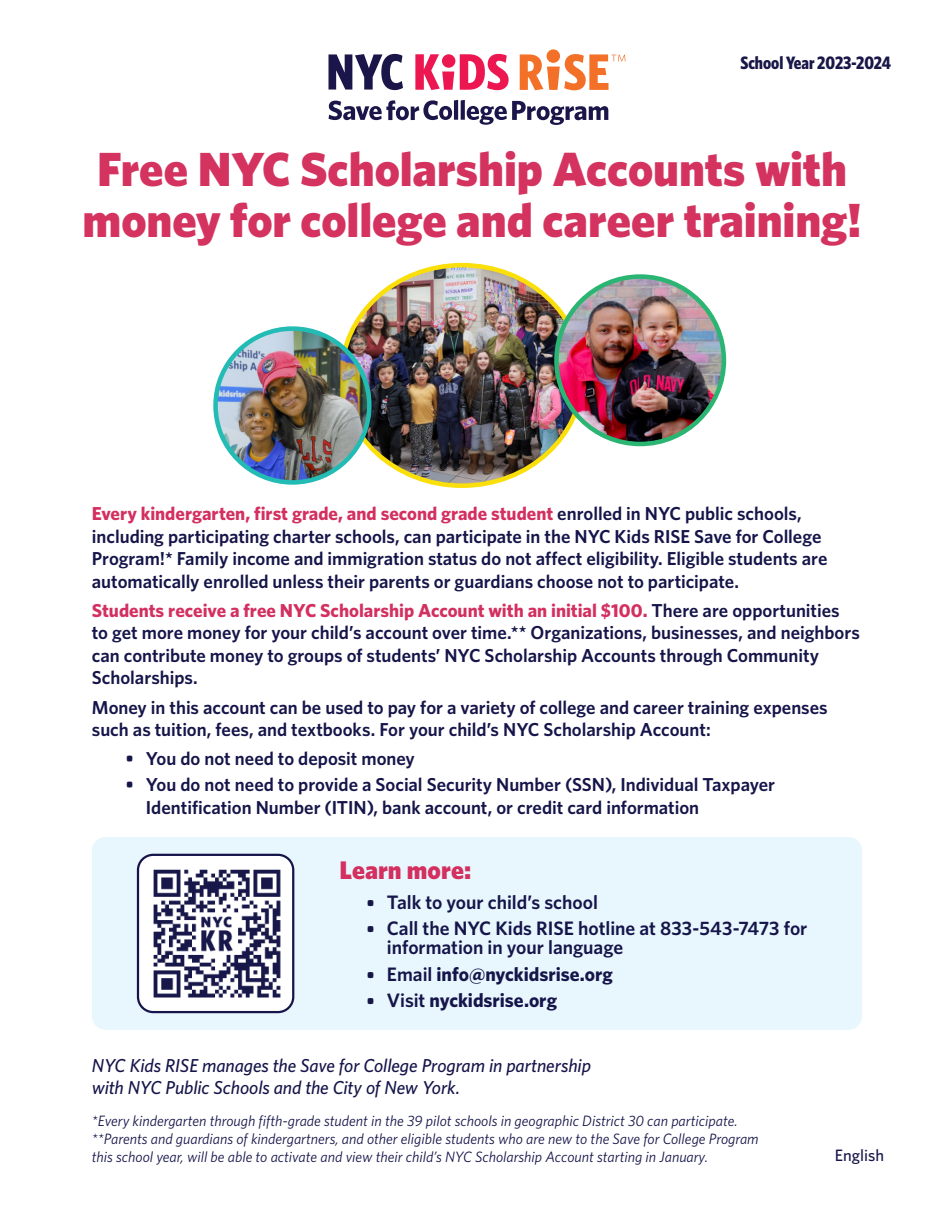
<style>
.page{position:relative;width:945px;height:1215px;background:#fff}
.page>*{position:absolute;margin:0;border:0;box-sizing:border-box;transform-origin:0 0}
.t1{font:900 48px/51px "Whitney";color:#d4335f;text-align:center}
.t2{font:900 25.5px "Whitney";color:#d32f5f}
.t3{font:600 19.5px/19.5px "Whitney";color:#15154a}
.t4{font:700 19.5px "Whitney";color:#15154a}
.t5{font:600 18.75px/22.5px "Whitney";color:#15154a}
.t6{font:italic 500 18.75px/22.5px "Whitney";letter-spacing:-.005em;color:#15154a}
.t7{font:700 18px "Whitney Condensed";color:#191748}
.t8{font:500 16.5px "Whitney";color:#15154a}
.t9{font:italic 15px/18px "Whitney";color:#15154a}
.s1{font-weight:700;color:#d32f5f}
.s2{font-weight:700;font-size:17.25px}
.s3{font-size:17.25px}
.s4{font-weight:600}
</style>
<div class="page">
<div style="left:92px;top:837px;width:770px;height:193px;background:#e8f6fd;border-radius:14px"></div>
<img style="left:138px;top:855px;width:155px;height:157px">
<div style="left:137px;top:854px;width:157px;height:159px;border:2px solid #15154a;border-radius:15px"></div>
<svg style="left:329px;top:100px;width:279px;height:25px"></svg>
<svg style="left:415px;top:54px;width:39px;height:36px"></svg>
<svg style="left:460px;top:54px;width:49px;height:36px"></svg>
<div style="left:442px;top:54px;width:13px;height:14px;background:#ec1751;border-radius:50%"></div>
<svg style="left:547px;top:49px;width:13px;height:14px"></svg>
<svg style="left:329px;top:54px;width:74px;height:36px"></svg>
<svg style="left:520px;top:54px;width:105px;height:36px"></svg>
<img style="left:342px;top:265px;width:241px;height:221px">
<img style="left:556px;top:277px;width:168px;height:167px;border-radius:84px">
<div style="left:554px;top:274px;width:172px;height:172px;border:5px solid #2bb572;border-radius:50%"></div>
<img style="left:216px;top:329px;width:153px;height:153px;border-radius:77px">
<div style="left:213px;top:326px;width:159px;height:159px;border:5px solid #22bcb5;border-radius:50%"></div>
<p class="t7" style="left:740px;top:50px;width:152px">School Year 2023-2024</p>
<h1 class="t1" style="left:83px;top:143px;width:781px">Free NYC Scholarship Accounts with money for college and career training!</h1>
<p class="t5" style="left:92px;top:502px;width:737px"><span class="s1">Every kindergarten, first grade, and second grade student</span> enrolled in NYC public schools, including participating charter schools, can participate in the NYC Kids RISE Save for College Program!* Family income and immigration status do not affect eligibility. Eligible students are automatically enrolled unless their parents or guardians choose not to participate.</p>
<p class="t5" style="left:92px;top:599px;width:769px"><span class="s1">Students receive a free NYC Scholarship Account with an initial $100.</span> There are opportunities to get more money for your child’s account over time.** Organizations, businesses, and neighbors can contribute money to groups of students’ NYC Scholarship Accounts through Community Scholarships.</p>
<p class="t5" style="left:92px;top:696px;width:737px">Money in this account can be used to pay for a variety of college and career training expenses such as tuition, fees, and textbooks. For your child’s NYC Scholarship Account:</p>
<p class="t5" style="left:126px;top:747px;width:291px">• You do not need to deposit money</p>
<p class="t5" style="left:146px;top:773px;width:631px;text-indent:-20px">• You do not need to provide a Social Security Number (SSN), Individual Taxpayer<br>Identification Number (ITIN), bank account, or credit card information</p>
<h2 class="t2" style="left:340px;top:853px;width:133px">Learn more:</h2>
<p class="t3" style="left:367px;top:892px;width:233px"><span class="s2">•</span> Talk to your child’s school</p>
<p class="t3" style="left:387px;top:918px;width:422px;text-indent:-20px"><span class="s2">•</span> Call the NYC Kids RISE hotline at 833-543-7473 for information in your language</p>
<p class="t4" style="left:367px;top:961px;width:248px"><span class="s3">•</span> <span class="s4">Email</span> info@nyckidsrise.org</p>
<p class="t4" style="left:367px;top:987px;width:192px"><span class="s3">•</span> <span class="s4">Visit</span> nyckidsrise.org</p>
<p class="t6" style="left:92px;top:1054px;width:501px">NYC Kids RISE manages the Save for College Program in partnership with NYC Public Schools and the City of New York.</p>
<p class="t9" style="left:92px;top:1111px;width:668px">*Every kindergarten through fifth-grade student in the 39 pilot schools in geographic District 30 can participate. **Parents and guardians of kindergartners, and other eligible students who are new to the Save for College Program this school year, will be able to activate and view their child’s NYC Scholarship Account starting in January.</p>
<p class="t8" style="left:835px;top:1144px;width:51px">English</p>
</div>
